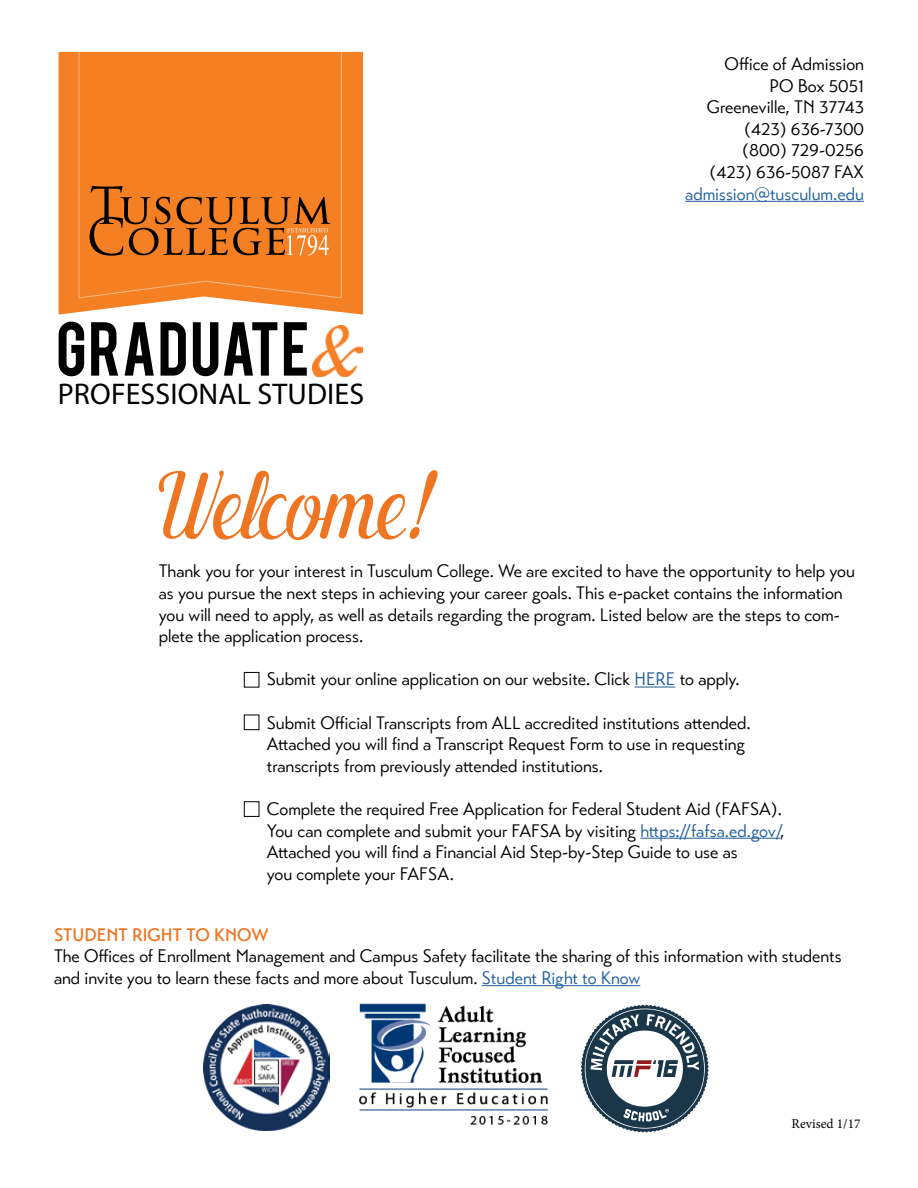
<style>
.page{position:relative;width:918px;height:1188px;background:#fff}
.page>*{position:absolute;margin:0;border:0;box-sizing:border-box;transform-origin:0 0}
.t1{font:90px "Monday";color:#ee7623}
.t2{font:60px "Bebas";letter-spacing:.015em;color:#000}
.t3{font:30px "Myriad Pro";letter-spacing:.005em;color:#000}
.t4{font:18px/21.6px "Transat Standard";color:#000}
.t5{font:18px "Transat Standard";color:#215e9e}
.t6{font:500 18px "Transat";color:#ee7623}
.t7{font:13.5px "Minion Pro";letter-spacing:.005em;color:#000}
.s1{color:#215e9e}
</style>
<div class="page">
<hr style="left:635px;top:687px;width:40px;height:1px;background:#215e9e">
<hr style="left:640px;top:838px;width:140px;height:1px;background:#215e9e">
<hr style="left:685px;top:201px;width:179px;height:1px;background:#215e9e">
<div style="left:244px;top:672px;width:15px;height:16px;border:1px solid #000"></div>
<div style="left:244px;top:715px;width:15px;height:15px;border:1px solid #000"></div>
<div style="left:244px;top:801px;width:15px;height:16px;border:1px solid #000"></div>
<img style="left:359px;top:1003px;width:189px;height:122px">
<img style="left:203px;top:1005px;width:127px;height:126px">
<svg style="left:581px;top:1005px;width:128px;height:127px"></svg>
<hr style="left:482px;top:985px;width:158px;height:1px;background:#215e9e">
<svg style="left:59px;top:52px;width:304px;height:263px;fill:#f58023"></svg>
<div style="left:79px;top:52px;width:263px;height:246px;background:#f58023"></div>
<svg style="left:90px;top:186px;width:240px;height:70px;background:#c86a20"></svg>
<img style="left:313px;top:325px;width:49px;height:52px">
<h2 class="t2" style="left:56px;top:305px;width:255px">GRADUATE</h2>
<h3 class="t3" style="left:58px;top:376px;width:308px">PROFESSIONAL STUDIES</h3>
<h1 class="t1" style="left:159px;top:455px;width:280px">Welcome!</h1>
<p class="t4" style="left:707px;top:53px;width:159px;text-align:right">Office of Admission<br>PO Box 5051<br>Greeneville, TN 37743 (423) 636-7300 (800) 729-0256 (423) 636-5087 FAX</p>
<p class="t5" style="left:685px;top:183px;width:180px">admission@tusculum.edu</p>
<p class="t4" style="left:159px;top:561px;width:698px">Thank you for your interest in Tusculum College. We are excited to have the opportunity to help you as you pursue the next steps in achieving your career goals. This e-packet contains the information you will need to apply, as well as details regarding the program. Listed below are the steps to com&shy;plete the application process.</p>
<p class="t4" style="left:267px;top:669px;width:474px">Submit your online application on our website. Click <span class="s1">HERE</span> to apply.</p>
<p class="t4" style="left:267px;top:712px;width:485px">Submit Official Transcripts from ALL accredited institutions attended.<br>Attached you will find a Transcript Request Form to use in requesting transcripts from previously attended institutions.</p>
<p class="t4" style="left:267px;top:798px;width:519px">Complete the required Free Application for Federal Student Aid (FAFSA).<br>You can complete and submit your FAFSA by visiting <span class="s1">https://fafsa.ed.gov/</span>, Attached you will find a Financial Aid Step-by-Step Guide to use as<br>you complete your FAFSA.</p>
<p class="t6" style="left:54px;top:924px;width:216px">STUDENT RIGHT TO KNOW</p>
<p class="t4" style="left:54px;top:946px;width:789px">The Offices of Enrollment Management and Campus Safety facilitate the sharing of this information with students and invite you to learn these facts and more about Tusculum. <span class="s1">Student Right to Know</span></p>
<p class="t7" style="left:792px;top:1115px;width:71px">Revised 1/17</p>
</div>
